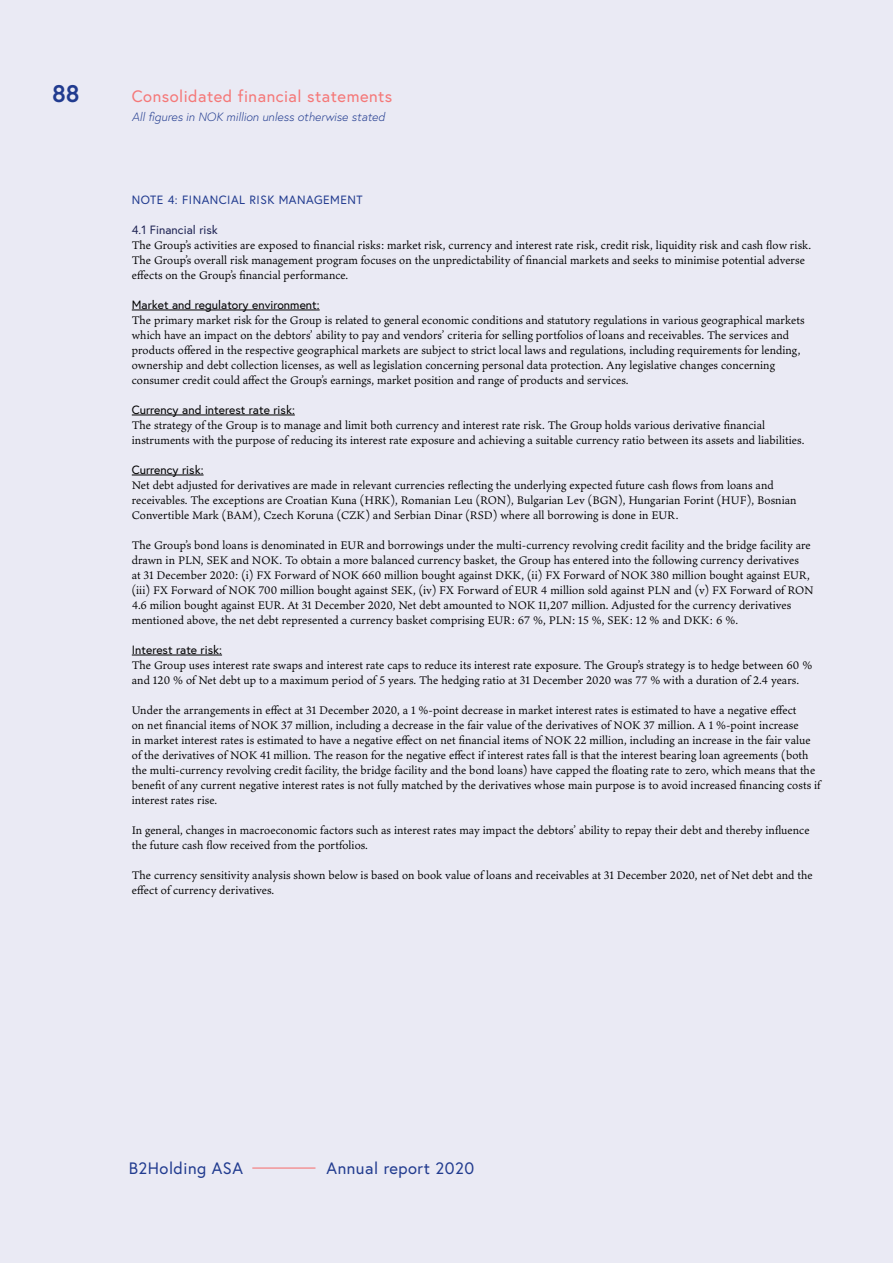
<style>
.page{position:relative;width:893px;height:1263px;background:#eaeaf4}
.page>*{position:absolute;margin:0;border:0;box-sizing:border-box;transform-origin:0 0}
.t1{font:700 24px "Europa";color:#213b8f}
.t2{font:16.5px "Europa";letter-spacing:.03em;color:#f57878}
.t3{font:16.5px "Europa";letter-spacing:.03em;color:#213b8f}
.t4{font:12px/15px "Ten Oldstyle";letter-spacing:.005em;color:#000}
.t5{font:12px "Europa";letter-spacing:.005em;color:#000}
.t6{font:italic 300 12px "Europa";color:#213b8f}
.t7{font:12px "Europa";letter-spacing:.04em;color:#213b8f}
.t8{font:12px "Europa";letter-spacing:.005em;color:#1f2454}
</style>
<div class="page">
<hr style="left:252px;top:1167px;width:63px;height:1px;background:#f57878">
<hr style="left:132px;top:310px;width:188px;height:1px;background:#000">
<hr style="left:132px;top:415px;width:163px;height:1px;background:#000">
<hr style="left:132px;top:475px;width:72px;height:1px;background:#000">
<hr style="left:132px;top:655px;width:90px;height:1px;background:#000">
<h1 class="t1" style="left:52px;top:77px;width:29px">88</h1>
<h2 class="t2" style="left:132px;top:86px;width:262px">Consolidated financial statements</h2>
<p class="t6" style="left:132px;top:109px;width:255px">All figures in NOK million unless otherwise stated</p>
<p class="t7" style="left:132px;top:192px;width:232px">NOTE 4: FINANCIAL RISK MANAGEMENT</p>
<p class="t8" style="left:132px;top:222px;width:88px">4.1 Financial risk</p>
<p class="t4" style="left:132px;top:237px;width:681px">The Group’s activities are exposed to financial risks: market risk, currency and interest rate risk, credit risk, liquidity risk and cash flow risk.<br>The Group’s overall risk management program focuses on the unpredictability of financial markets and seeks to minimise potential adverse effects on the Group’s financial performance.</p>
<p class="t5" style="left:132px;top:297px;width:189px">Market and regulatory environment:</p>
<p class="t4" style="left:132px;top:312px;width:674px">The primary market risk for the Group is related to general economic conditions and statutory regulations in various geographical markets which have an impact on the debtors’ ability to pay and vendors’ criteria for selling portfolios of loans and receivables. The services and products offered in the respective geographical markets are subject to strict local laws and regulations, including requirements for lending, ownership and debt collection licenses, as well as legislation concerning personal data protection. Any legislative changes concerning consumer credit could affect the Group’s earnings, market position and range of products and services.</p>
<p class="t5" style="left:132px;top:402px;width:165px">Currency and interest rate risk:</p>
<p class="t4" style="left:132px;top:417px;width:674px">The strategy of the Group is to manage and limit both currency and interest rate risk. The Group holds various derivative financial instruments with the purpose of reducing its interest rate exposure and achieving a suitable currency ratio between its assets and liabilities.</p>
<p class="t5" style="left:132px;top:462px;width:73px">Currency risk:</p>
<p class="t4" style="left:132px;top:477px;width:666px">Net debt adjusted for derivatives are made in relevant currencies reflecting the underlying expected future cash flows from loans and receivables. The exceptions are Croatian Kuna (HRK), Romanian Leu (RON), Bulgarian Lev (BGN), Hungarian Forint (HUF), Bosnian<br>Convertible Mark (BAM), Czech Koruna (CZK) and Serbian Dinar (RSD) where all borrowing is done in EUR.</p>
<p class="t4" style="left:132px;top:537px;width:683px">The Group’s bond loans is denominated in EUR and borrowings under the multi-currency revolving credit facility and the bridge facility are drawn in PLN, SEK and NOK. To obtain a more balanced currency basket, the Group has entered into the following currency derivatives<br>at 31 December 2020: (i) FX Forward of NOK 660 million bought against DKK, (ii) FX Forward of NOK 380 million bought against EUR, (iii) FX Forward of NOK 700 million bought against SEK, (iv) FX Forward of EUR 4 million sold against PLN and (v) FX Forward of RON 4.6 milion bought against EUR. At 31 December 2020, Net debt amounted to NOK 11,207 million. Adjusted for the currency derivatives mentioned above, the net debt represented a currency basket comprising EUR: 67 %, PLN: 15 %, SEK: 12 % and DKK: 6 %.</p>
<p class="t5" style="left:132px;top:642px;width:92px">Interest rate risk:</p>
<p class="t4" style="left:132px;top:657px;width:682px">The Group uses interest rate swaps and interest rate caps to reduce its interest rate exposure. The Group’s strategy is to hedge between 60 % and 120 % of Net debt up to a maximum period of 5 years. The hedging ratio at 31 December 2020 was 77 % with a duration of 2.4 years.</p>
<p class="t4" style="left:132px;top:702px;width:690px">Under the arrangements in effect at 31 December 2020, a 1 %-point decrease in market interest rates is estimated to have a negative effect<br>on net financial items of NOK 37 million, including a decrease in the fair value of the derivatives of NOK 37 million. A 1 %-point increase<br>in market interest rates is estimated to have a negative effect on net financial items of NOK 22 million, including an increase in the fair value of the derivatives of NOK 41 million. The reason for the negative effect if interest rates fall is that the interest bearing loan agreements (both the multi-currency revolving credit facility, the bridge facility and the bond loans) have capped the floating rate to zero, which means that the benefit of any current negative interest rates is not fully matched by the derivatives whose main purpose is to avoid increased financing costs if interest rates rise.</p>
<p class="t4" style="left:132px;top:822px;width:679px">In general, changes in macroeconomic factors such as interest rates may impact the debtors’ ability to repay their debt and thereby influence the future cash flow received from the portfolios.</p>
<p class="t4" style="left:132px;top:867px;width:682px">The currency sensitivity analysis shown below is based on book value of loans and receivables at 31 December 2020, net of Net debt and the effect of currency derivatives.</p>
<h2 class="t3" style="left:129px;top:1157px;width:116px">B2Holding ASA</h2>
<h2 class="t3" style="left:327px;top:1157px;width:149px">Annual report 2020</h2>
</div>
